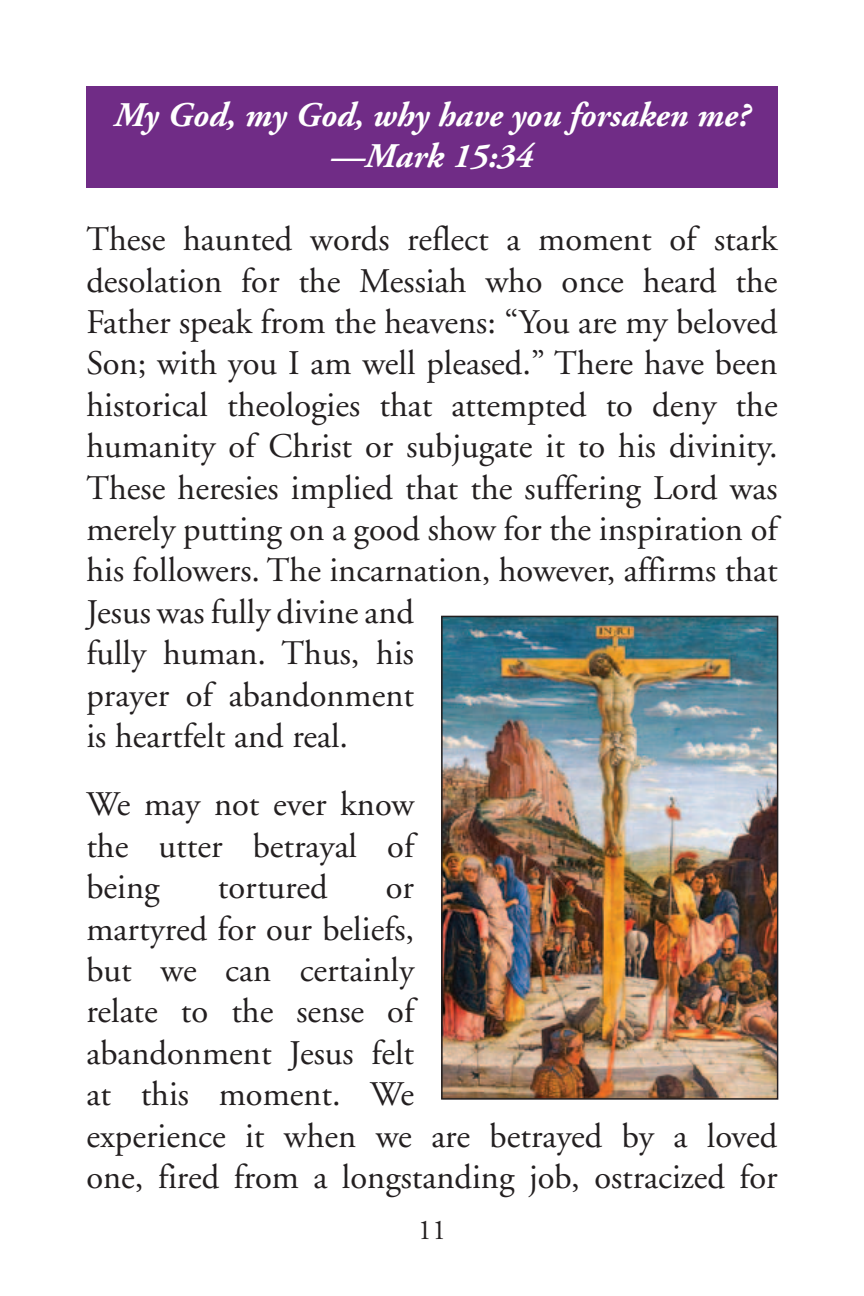
<style>
.page{position:relative;width:864px;height:1296px;background:#fff}
.page>*{position:absolute;margin:0;border:0;box-sizing:border-box;transform-origin:0 0}
.t1{font:34.5px/41.4px "Adobe Garamond";color:#231f20}
.head{font:italic 700 34.5px "Adobe Garamond";color:#fff}
.t2{font:28.5px "Adobe Garamond";color:#231f20}
</style>
<div class="page">
<div style="left:86px;top:86px;width:692px;height:102px;background:#702c86"></div>
<img style="left:444px;top:619px;width:331px;height:478px">
<div style="left:441px;top:616px;width:337px;height:484px;border:2px solid #231f20"></div>
<p class="head" style="left:114px;top:96px;width:637px">My God, my God, why have you forsaken me?</p>
<p class="head" style="left:331px;top:138px;width:204px">—Mark 15:34</p>
<p class="t1" style="left:86px;top:220px;width:693px">These haunted words reflect a moment of stark desolation for the Messiah who once heard the Father speak from the heavens: “You are my beloved Son; with you I am well pleased.” There have been historical theologies that attempted to deny the humanity of Christ or subjugate it to his divinity.<br>These heresies implied that the suffering Lord was merely putting on a good show for the inspiration of his followers. The incarnation, however, affirms that Jesus was fully divine and<br>fully human. Thus, his<br>prayer of abandonment<br>is heartfelt and real.</p>
<p class="t1" style="left:86px;top:785px;width:329px;text-align:justify">We may not ever know the utter betrayal of being</p>
<p class="t1" style="left:218px;top:868px;width:111px">tortured</p>
<p class="t1" style="left:86px;top:868px;width:693px;text-indent:299px">or<br>martyred for our beliefs,<br>but we can certainly<br>relate to the sense of<br>abandonment Jesus felt<br>at this moment. We<br>experience it when we are betrayed by a loved one, fired from a longstanding job, ostracized for</p>
<p class="t2" style="left:418px;top:1215px;width:30px">11</p>
</div>
